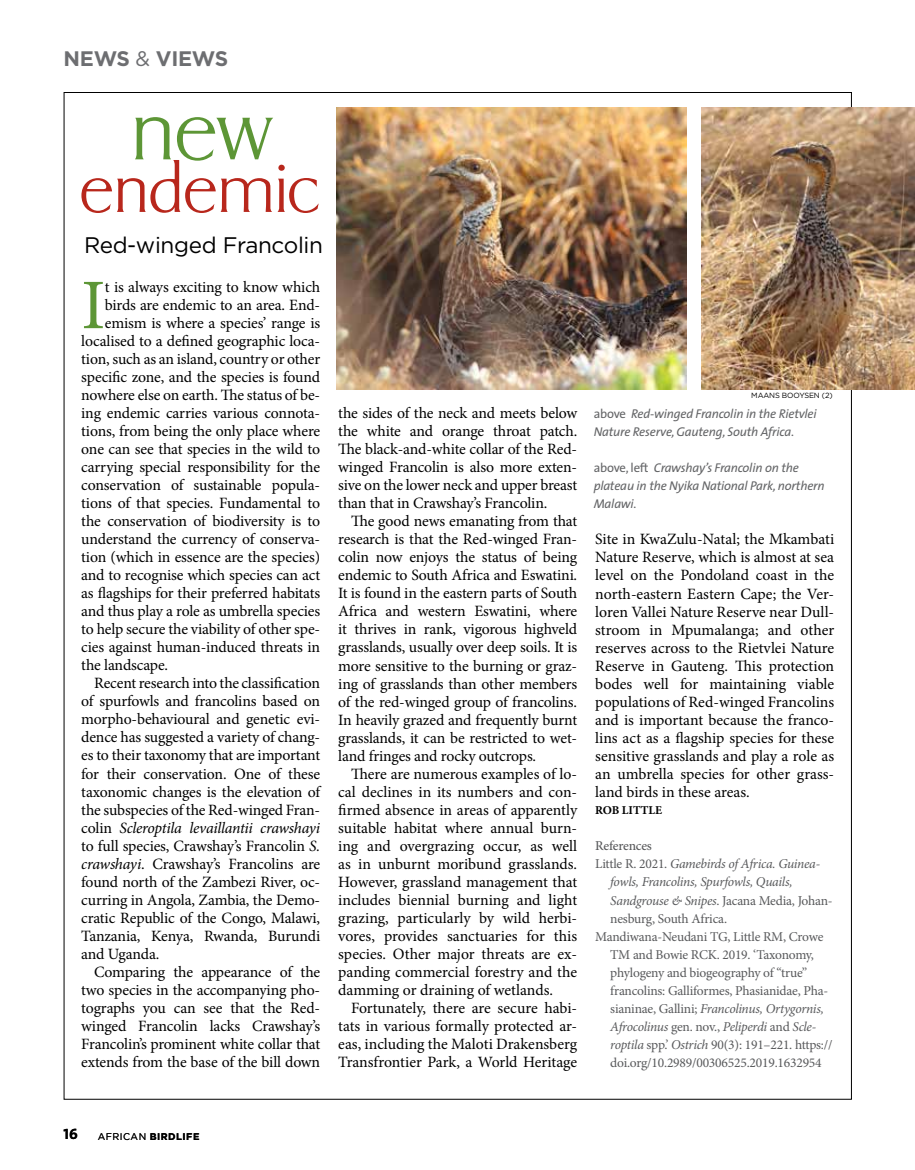
<style>
.page{position:relative;width:915px;height:1170px;background:#fff}
.page>*{position:absolute;margin:0;border:0;box-sizing:border-box;transform-origin:0 0}
.t1{font:200 90px "Dragon";color:#5d9636}
.t2{font:200 72px "Dragon";color:#b8271c}
.t3{font:71.1px "Minion Pro";color:#5d9636}
.t4{font:22.5px "Gotham";letter-spacing:-.015em;color:#000}
.t5{font:700 21px "Gotham";letter-spacing:-.015em;color:#6d6e71}
.t6{font:15.75px/18px "Minion Pro";letter-spacing:-.01em;color:#000;text-align:justify}
.t7{font:italic 15.75px "Minion Pro";letter-spacing:-.015em;color:#000}
.t8{font:15px "The Sans Bold Caps";color:#000}
.t9{font:13.5px "Minion Pro";letter-spacing:-.015em;color:#58595b}
.t10{font:italic 13.5px "Minion Pro";letter-spacing:-.025em;color:#58595b}
.t11{font:500 13.5px "Minion Pro";letter-spacing:-.015em;color:#58595b}
.t12{font:italic 12.75px/18px "The Sans";letter-spacing:-.015em;color:#636466}
.t13{font:700 12px "Minion Pro";letter-spacing:-.005em;color:#000}
.t14{font:700 9.75px "Gotham";letter-spacing:.05em;color:#000}
.t15{font:7.5px "Gotham";letter-spacing:-.015em;color:#000}
.s1{font-weight:400}
.s2{font-style:normal}
.s3{font-style:italic}
</style>
<div class="page">
<img style="left:336px;top:107px;width:350px;height:283px">
<img style="left:701px;top:107px;width:213px;height:283px">
<h3 class="t5" style="left:64px;top:45px;width:166px">NEWS <span class="s1">&amp;</span> VIEWS</h3>
<h1 class="t1" style="left:131px;top:85px;width:143px">new</h1>
<h2 class="t2" style="left:80px;top:152px;width:242px">endemic</h2>
<h3 class="t4" style="left:84px;top:231px;width:240px">Red-winged Francolin</h3>
<h3 class="t3" style="left:81px;top:258px;width:26px">I</h3>
<p class="t6" style="left:105px;top:278px;width:217px">t is always exciting to know which</p>
<p class="t6" style="left:105px;top:296px;width:217px">birds are endemic to an area. End-</p>
<p class="t6" style="left:105px;top:314px;width:217px">emism is where a species’ range is</p>
<p class="t6" style="left:81px;top:332px;width:240px">localised to a defined geographic loca-</p>
<p class="t6" style="left:81px;top:350px;width:240px">tion, such as an island, country or other</p>
<p class="t6" style="left:81px;top:368px;width:240px">specific zone, and the species is found</p>
<p class="t6" style="left:81px;top:386px;width:240px">nowhere else on earth. The status of be-</p>
<p class="t6" style="left:81px;top:404px;width:240px">ing endemic carries various connota-</p>
<p class="t6" style="left:81px;top:422px;width:240px">tions, from being the only place where</p>
<p class="t6" style="left:81px;top:440px;width:240px">one can see that species in the wild to</p>
<p class="t6" style="left:81px;top:458px;width:240px">carrying special responsibility for the</p>
<p class="t6" style="left:81px;top:476px;width:240px">conservation of sustainable popula-</p>
<p class="t6" style="left:81px;top:494px;width:240px">tions of that species. Fundamental to</p>
<p class="t6" style="left:81px;top:512px;width:240px">the conservation of biodiversity is to</p>
<p class="t6" style="left:81px;top:530px;width:240px">understand the currency of conserva-</p>
<p class="t6" style="left:81px;top:548px;width:240px">tion (which in essence are the species)</p>
<p class="t6" style="left:81px;top:566px;width:240px">and to recognise which species can act</p>
<p class="t6" style="left:81px;top:584px;width:240px">as flagships for their preferred habitats</p>
<p class="t6" style="left:81px;top:602px;width:240px">and thus play a role as umbrella species</p>
<p class="t6" style="left:81px;top:620px;width:240px">to help secure the viability of other spe-</p>
<p class="t6" style="left:81px;top:638px;width:240px">cies against human-induced threats in</p>
<p class="t6" style="left:81px;top:656px;width:88px">the landscape.</p>
<p class="t6" style="left:94px;top:674px;width:228px">Recent research into the classification</p>
<p class="t6" style="left:81px;top:692px;width:240px">of spurfowls and francolins based on</p>
<p class="t6" style="left:81px;top:710px;width:240px">morpho-behavioural and genetic evi-</p>
<p class="t6" style="left:81px;top:728px;width:240px">dence has suggested a variety of chang-</p>
<p class="t6" style="left:81px;top:746px;width:240px">es to their taxonomy that are important</p>
<p class="t6" style="left:81px;top:764px;width:240px">for their conservation. One of these</p>
<p class="t6" style="left:81px;top:782px;width:240px">taxonomic changes is the elevation of</p>
<p class="t6" style="left:81px;top:800px;width:240px">the subspecies of the Red-winged Fran-</p>
<p class="t7" style="left:81px;top:816px;width:240px"><span class="s2">colin</span> Scleroptila levaillantii crawshayi</p>
<p class="t6" style="left:81px;top:836px;width:240px">to full species, Crawshay’s Francolin <span class="s3">S.</span></p>
<p class="t6" style="left:81px;top:854px;width:240px"><span class="s3">crawshayi</span>. Crawshay’s Francolins are</p>
<p class="t6" style="left:81px;top:872px;width:240px">found north of the Zambezi River, oc-</p>
<p class="t6" style="left:81px;top:890px;width:240px">curring in Angola, Zambia, the Demo-</p>
<p class="t6" style="left:81px;top:908px;width:240px">cratic Republic of the Congo, Malawi,</p>
<p class="t6" style="left:81px;top:926px;width:240px">Tanzania, Kenya, Rwanda, Burundi</p>
<p class="t6" style="left:81px;top:944px;width:80px">and Uganda.</p>
<p class="t6" style="left:94px;top:962px;width:228px">Comparing the appearance of the</p>
<p class="t6" style="left:81px;top:980px;width:240px">two species in the accompanying pho-</p>
<p class="t6" style="left:81px;top:998px;width:240px">tographs you can see that the Red-</p>
<p class="t6" style="left:81px;top:1016px;width:240px">winged Francolin lacks Crawshay’s</p>
<p class="t6" style="left:81px;top:1034px;width:240px">Francolin’s prominent white collar that</p>
<p class="t6" style="left:81px;top:1052px;width:240px">extends from the base of the bill down</p>
<p class="t6" style="left:338px;top:404px;width:240px">the sides of the neck and meets below the white and orange throat patch.<br>The black-and-white collar of the Red&shy;winged Francolin is also more exten&shy;sive on the lower neck and upper breast than that in Crawshay’s Francolin.</p>
<p class="t6" style="left:338px;top:512px;width:240px;text-indent:13px">The good news emanating from that research is that the Red-winged Fran&shy;colin now enjoys the status of being endemic to South Africa and Eswatini.<br>It is found in the eastern parts of South Africa and western Eswatini, where it thrives in rank, vigorous highveld grasslands, usually over deep soils. It is more sensitive to the burning or graz&shy;ing of grasslands than other members of the red-winged group of francolins.<br>In heavily grazed and frequently burnt grasslands, it can be restricted to wet&shy;land fringes and rocky outcrops.</p>
<p class="t6" style="left:338px;top:764px;width:240px;text-indent:13px">There are numerous examples of lo&shy;cal declines in its numbers and con&shy;firmed absence in areas of apparently suitable habitat where annual burn&shy;ing and overgrazing occur, as well as in unburnt moribund grasslands.<br>However, grassland management that includes biennial burning and light grazing, particularly by wild herbi&shy;vores, provides sanctuaries for this species. Other major threats are ex&shy;panding commercial forestry and the damming or draining of wetlands.</p>
<p class="t6" style="left:338px;top:998px;width:240px;text-indent:13px">Fortunately, there are secure habi&shy;tats in various formally protected ar&shy;eas, including the Maloti Drakensberg Transfrontier Park, a World Heritage</p>
<p class="t15" style="left:751px;top:391px;width:83px">MAANS BOOYSEN (2)</p>
<p class="t12" style="left:593px;top:404px;width:224px"><span class="s2">above</span> Red-winged Francolin in the Rietvlei<br>Nature Reserve, Gauteng, South Africa.</p>
<p class="t12" style="left:593px;top:458px;width:232px"><span class="s2">above, left</span> Crawshay’s Francolin on the plateau in the Nyika National Park, northern<br>Malawi.</p>
<p class="t6" style="left:595px;top:530px;width:240px">Site in KwaZulu-Natal; the Mkambati Nature Reserve, which is almost at sea level on the Pondoland coast in the north-eastern Eastern Cape; the Ver&shy;loren Vallei Nature Reserve near Dull&shy;stroom in Mpumalanga; and other reserves across to the Rietvlei Nature Reserve in Gauteng. This protection bodes well for maintaining viable populations of Red-winged Francolins and is important because the franco&shy;lins act as a flagship species for these sensitive grasslands and play a role as an umbrella species for other grass&shy;land birds in these areas.</p>
<p class="t13" style="left:595px;top:802px;width:68px">ROB LITTLE</p>
<p class="t11" style="left:595px;top:837px;width:58px">References</p>
<p class="t10" style="left:595px;top:854px;width:226px"><span class="s2">Little R. 2021.</span> Gamebirds of Africa. Guinea-</p>
<p class="t10" style="left:610px;top:872px;width:184px">fowls, Francolins, Spurfowls, Quails,</p>
<p class="t9" style="left:610px;top:891px;width:224px"><span class="s3">Sandgrouse &amp; Snipes</span>. Jacana Media, Johan-</p>
<p class="t9" style="left:610px;top:909px;width:118px">nesburg, South Africa.</p>
<p class="t9" style="left:595px;top:927px;width:229px">Mandiwana-Neudani TG, Little RM, Crowe</p>
<p class="t9" style="left:610px;top:945px;width:205px">TM and Bowie RCK. 2019. ‘Taxonomy,</p>
<p class="t9" style="left:610px;top:963px;width:198px">phylogeny and biogeography of “true”</p>
<p class="t9" style="left:610px;top:981px;width:219px">francolins: Galliformes, Phasianidae, Pha-</p>
<p class="t10" style="left:610px;top:998px;width:215px"><span class="s2">sianinae, Gallini;</span> Francolinus, Ortygornis,</p>
<p class="t10" style="left:610px;top:1016px;width:207px">Afrocolinus <span class="s2">gen. nov.,</span> Peliperdi <span class="s2">and</span> Scle-</p>
<p class="t9" style="left:610px;top:1035px;width:224px"><span class="s3">roptila</span> spp.’ <span class="s3">Ostrich</span> 90(3): 191–221. https://</p>
<p class="t9" style="left:610px;top:1053px;width:213px">doi.org/10.2989/00306525.2019.1632954</p>
<p class="t8" style="left:64px;top:1121px;width:16px">16</p>
<p class="t14" style="left:98px;top:1129px;width:103px"><span class="s1">AFRICAN</span> BIRDLIFE</p>
</div>
